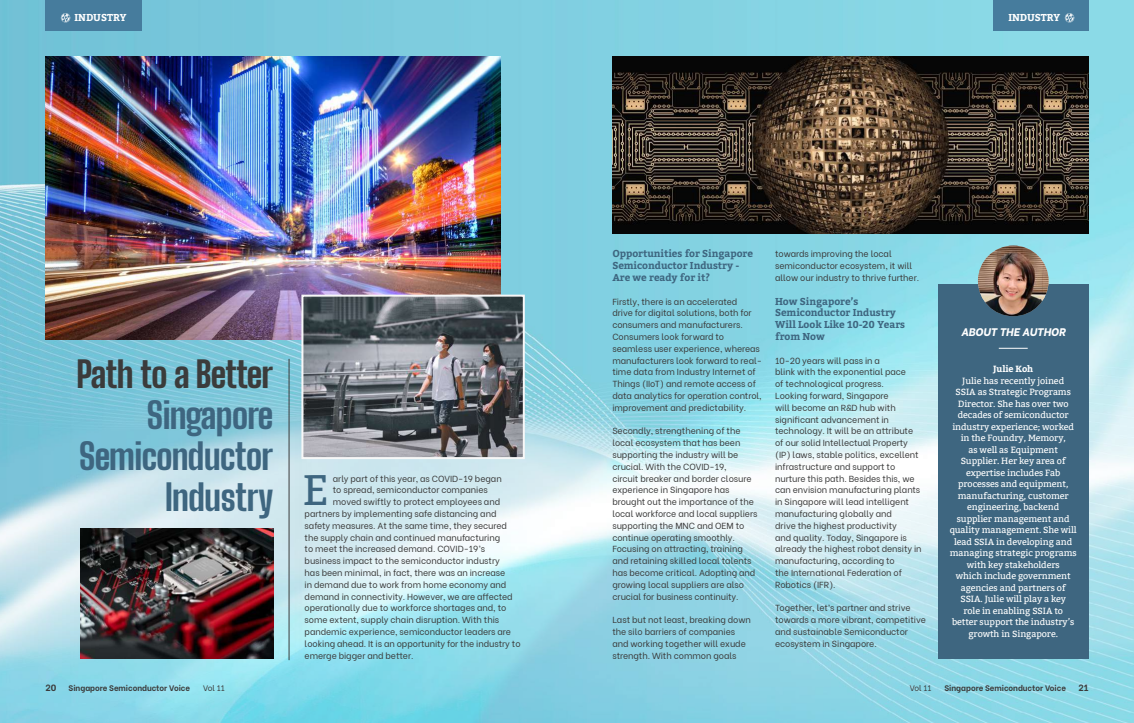
<style>
.page{position:relative;width:1134px;height:723px;background:#fff}
.page>*{position:absolute;margin:0;border:0;box-sizing:border-box;transform-origin:0 0}
.t1{font:42.5px "Bitter";color:#3e6680}
.t2{font:800 36px/41px "Big Shoulders Display";letter-spacing:-.03em;color:#3e6680;text-align:right}
.t3{font:800 36px "Big Shoulders Display";letter-spacing:-.04em;color:#3b3b3b}
.t4{font:italic 800 11px "Be Vietnam";letter-spacing:-.005em;color:#fff}
.t5{font:700 10px/11.8px "Bitter";letter-spacing:-.005em;color:#3e6680}
.t6{font:700 10px "Bitter";letter-spacing:-.005em;color:#fff}
.t7{font:9px/11.5px "Bitter";letter-spacing:-.01em;color:#fff;text-align:center}
.t8{font:700 9px "Bitter";letter-spacing:-.01em;color:#fff}
.t9{font:700 9px "Be Vietnam";color:#3b3b3b}
.t10{font:8.8px/11.8px "Be Vietnam";letter-spacing:-.005em;color:#3b3b3b}
.t11{font:700 8px "Be Vietnam";letter-spacing:-.005em;color:#3b3b3b}
.t12{font:8px "Be Vietnam";letter-spacing:-.005em;color:#3b3b3b}
</style>
<div class="page">
<img style="left:0;top:0;width:1134px;height:723px">
<img style="left:45px;top:57px;width:455px;height:283px">
<img style="left:612px;top:57px;width:477px;height:177px">
<img style="left:80px;top:529px;width:193px;height:129px">
<div style="left:938px;top:284px;width:151px;height:374px;background:#3e6680"></div>
<svg style="left:999px;top:348px;width:29px;height:1px"></svg>
<img style="left:978px;top:245px;width:70px;height:71px;border-radius:35px">
<div style="left:284px;top:357px;width:33px;height:327px;background:#000;opacity:.22"></div>
<hr style="left:289px;top:359px;width:1px;height:301px;background:#3b3b3b">
<img style="left:304px;top:298px;width:218px;height:158px">
<div style="left:301px;top:295px;width:224px;height:164px;border:2px solid #f7f7f7"></div>
<div style="left:45px;top:0;width:97px;height:31px;background:#467c9d"></div>
<div style="left:993px;top:0;width:96px;height:31px;background:#467c9d"></div>
<svg style="left:1064px;top:13px;width:11px;height:10px"></svg>
<svg style="left:60px;top:13px;width:11px;height:10px"></svg>
<p class="t6" style="left:75px;top:12px;width:53px">INDUSTRY</p>
<p class="t6" style="left:1008px;top:12px;width:53px">INDUSTRY</p>
<h2 class="t3" style="left:76px;top:349px;width:199px">Path to a Better</h2>
<h2 class="t2" style="left:79px;top:395px;width:196px">Singapore<br>Semiconductor<br>Industry</h2>
<h1 class="t1" style="left:302px;top:465px;width:28px">E</h1>
<p class="t10" style="left:333px;top:471px;width:170px">arly part of this year, as COVID-19 began</p>
<p class="t10" style="left:333px;top:483px;width:156px">to spread, semiconductor companies</p>
<p class="t10" style="left:333px;top:495px;width:169px">moved swiftly to protect employees and</p>
<p class="t10" style="left:305px;top:507px;width:193px">partners by implementing safe distancing and</p>
<p class="t10" style="left:305px;top:519px;width:204px">safety measures. At the same time, they secured</p>
<p class="t10" style="left:305px;top:530px;width:197px">the supply chain and continued manufacturing</p>
<p class="t10" style="left:305px;top:542px;width:182px">to meet the increased demand. COVID-19’s</p>
<p class="t10" style="left:305px;top:554px;width:197px">business impact to the semiconductor industry</p>
<p class="t10" style="left:305px;top:566px;width:202px">has been minimal, in fact, there was an increase</p>
<p class="t10" style="left:305px;top:578px;width:203px">in demand due to work from home economy and</p>
<p class="t10" style="left:305px;top:590px;width:210px">demand in connectivity. However, we are affected</p>
<p class="t10" style="left:305px;top:601px;width:203px">operationally due to workforce shortages and, to</p>
<p class="t10" style="left:305px;top:613px;width:196px">some extent, supply chain disruption. With this</p>
<p class="t10" style="left:305px;top:625px;width:208px">pandemic experience, semiconductor leaders are</p>
<p class="t10" style="left:305px;top:637px;width:217px">looking ahead. It is an opportunity for the industry to</p>
<p class="t10" style="left:305px;top:649px;width:110px">emerge bigger and better.</p>
<p class="t5" style="left:612px;top:248px;width:142px">Opportunities for Singapore<br>Semiconductor Industry -<br>Are we ready for it?</p>
<p class="t10" style="left:612px;top:294px;width:151px">Firstly, there is an accelerated<br>drive for digital solutions, both for consumers and manufacturers.<br>Consumers look forward to seamless user experience, whereas manufacturers look forward to real&shy;time data from Industry Internet of Things (IIoT) and remote access of data analytics for operation control, improvement and predictability.</p>
<p class="t10" style="left:612px;top:424px;width:147px">Secondly, strengthening of the local ecosystem that has been supporting the industry will be crucial. With the COVID-19,<br>circuit breaker and border closure experience in Singapore has brought out the importance of the local workforce and local suppliers supporting the MNC and OEM to continue operating smoothly.<br>Focusing on attracting, training and retaining skilled local talents has become critical. Adopting and growing local suppliers are also crucial for business continuity.</p>
<p class="t10" style="left:612px;top:613px;width:140px">Last but not least, breaking down the silo barriers of companies and working together will exude strength. With common goals</p>
<p class="t10" style="left:775px;top:247px;width:146px">towards improving the local semiconductor ecosystem, it will allow our industry to thrive further.</p>
<p class="t5" style="left:775px;top:295px;width:131px">How Singapore’s<br>Semiconductor Industry<br>Will Look Like 10-20 Years from Now</p>
<p class="t10" style="left:775px;top:353px;width:148px">10-20 years will pass in a<br>blink with the exponential pace<br>of technological progress.<br>Looking forward, Singapore<br>will become an R&amp;D hub with significant advancement in technology. It will be an attribute of our solid Intellectual Property (IP) laws, stable politics, excellent infrastructure and support to nurture this path. Besides this, we can envision manufacturing plants in Singapore will lead intelligent manufacturing globally and<br>drive the highest productivity<br>and quality. Today, Singapore is already the highest robot density in manufacturing, according to<br>the International Federation of<br>Robotics (IFR).</p>
<p class="t10" style="left:775px;top:601px;width:152px">Together, let’s partner and strive towards a more vibrant, competitive and sustainable Semiconductor ecosystem in Singapore.</p>
<p class="t4" style="left:961px;top:323px;width:106px">ABOUT THE AUTHOR</p>
<p class="t8" style="left:993px;top:364px;width:42px">Julie Koh</p>
<p class="t7" style="left:950px;top:375px;width:129px">Julie has recently joined<br>SSIA as Strategic Programs<br>Director. She has over two decades of semiconductor industry experience; worked in the Foundry, Memory,<br>as well as Equipment<br>Supplier. Her key area of expertise includes Fab processes and equipment, manufacturing, customer engineering, backend supplier management and quality management. She will lead SSIA in developing and managing strategic programs with key stakeholders<br>which include government agencies and partners of<br>SSIA. Julie will play a key<br>role in enabling SSIA to better support the industry’s growth in Singapore.</p>
<p class="t9" style="left:45px;top:680px;width:12px">20</p>
<p class="t11" style="left:69px;top:682px;width:123px">Singapore Semiconductor Voice</p>
<p class="t12" style="left:203px;top:682px;width:23px">Vol 11</p>
<p class="t12" style="left:910px;top:682px;width:23px">Vol 11</p>
<p class="t11" style="left:944px;top:682px;width:123px">Singapore Semiconductor Voice</p>
<p class="t9" style="left:1078px;top:680px;width:12px">21</p>
</div>
